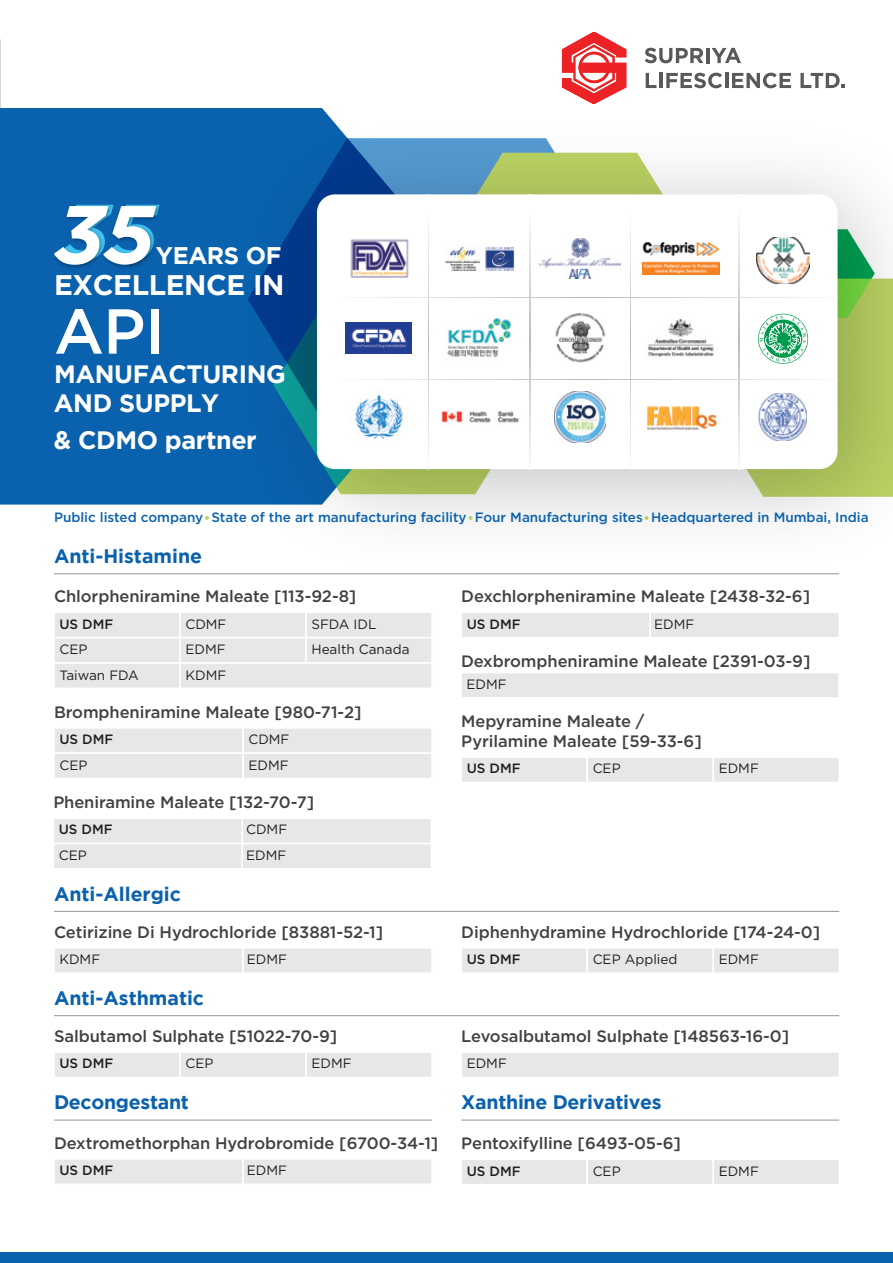
<style>
.page{position:relative;width:893px;height:1263px;background:#fff}
.page>*{position:absolute;margin:0;border:0;box-sizing:border-box;transform-origin:0 0}
.t1{font:italic 700 82.5px "Gotham";color:#fff}
.t2{font:500 63.3px "Gotham";color:#fff}
.t3{font:700 28.2px "Gotham";letter-spacing:-.015em;color:#fff}
.t4{font:700 25.05px/28.7px "Gotham";letter-spacing:-.015em;color:#fff}
.t5{font:700 24px "Gotham";letter-spacing:-.015em;color:#fff}
.t6{font:700 19.5px "Gotham";color:#0a61ad}
.t7{font:500 16.5px/19.8px "Gotham";letter-spacing:-.005em;color:#414042}
.t8{font:13.5px/25.5px "Gotham";color:#231f20}
.t9{font:500 13.5px "Gotham";color:#0a61ad}
.t10{font:500 13.5px "Gotham";color:#231f20}
.s1{font-size:79.5px;color:#3ec0ee}
</style>
<div class="page">
<hr style="left:54px;top:1120px;width:378px;height:1px;background:#939598">
<div style="left:53px;top:1158px;width:191px;height:27px;background:#e6e7e8;border:2px solid #fff"></div>
<div style="left:242px;top:1158px;width:191px;height:27px;background:#e6e7e8;border:2px solid #fff"></div>
<div style="left:0;top:108px;width:209px;height:397px;background:#0a61ad"></div>
<svg style="left:645px;top:48px;width:58px;height:15px"></svg>
<hr style="left:706px;top:48px;width:3px;height:15px;background:#58595b">
<svg style="left:712px;top:48px;width:29px;height:15px"></svg>
<svg style="left:646px;top:73px;width:11px;height:13px"></svg>
<hr style="left:659px;top:73px;width:4px;height:15px;background:#58595b">
<svg style="left:666px;top:73px;width:56px;height:13px"></svg>
<hr style="left:725px;top:73px;width:3px;height:15px;background:#58595b">
<svg style="left:732px;top:73px;width:59px;height:13px"></svg>
<svg style="left:800px;top:73px;width:45px;height:13px"></svg>
<svg style="left:562px;top:31px;width:64px;height:55px"></svg>
<hr style="left:54px;top:573px;width:785px;height:1px;background:#939598">
<div style="left:0;top:1253px;width:893px;height:10px;background:#0a61ad"></div>
<img style="left:209px;top:86px;width:669px;height:489px">
<div style="left:317px;top:194px;width:521px;height:275px;background:#fff;border-radius:18px"></div>
<div style="left:53px;top:611px;width:128px;height:27px;background:#e6e7e8;border:2px solid #fff"></div>
<div style="left:179px;top:611px;width:128px;height:27px;background:#e6e7e8;border:2px solid #fff"></div>
<div style="left:305px;top:611px;width:128px;height:27px;background:#e6e7e8;border:2px solid #fff"></div>
<div style="left:53px;top:637px;width:128px;height:27px;background:#e6e7e8;border:2px solid #fff"></div>
<div style="left:179px;top:637px;width:128px;height:27px;background:#e6e7e8;border:2px solid #fff"></div>
<div style="left:305px;top:637px;width:128px;height:27px;background:#e6e7e8;border:2px solid #fff"></div>
<div style="left:53px;top:662px;width:128px;height:27px;background:#e6e7e8;border:2px solid #fff"></div>
<div style="left:179px;top:662px;width:254px;height:27px;background:#e6e7e8;border:2px solid #fff"></div>
<div style="left:53px;top:727px;width:191px;height:27px;background:#e6e7e8;border:2px solid #fff"></div>
<div style="left:242px;top:727px;width:191px;height:27px;background:#e6e7e8;border:2px solid #fff"></div>
<div style="left:53px;top:752px;width:191px;height:27px;background:#e6e7e8;border:2px solid #fff"></div>
<div style="left:242px;top:752px;width:191px;height:27px;background:#e6e7e8;border:2px solid #fff"></div>
<div style="left:53px;top:817px;width:190px;height:27px;background:#e6e7e8;border:2px solid #fff"></div>
<div style="left:242px;top:817px;width:190px;height:27px;background:#e6e7e8;border:2px solid #fff"></div>
<div style="left:53px;top:843px;width:190px;height:27px;background:#e6e7e8;border:2px solid #fff"></div>
<div style="left:242px;top:843px;width:190px;height:27px;background:#e6e7e8;border:2px solid #fff"></div>
<div style="left:460px;top:611px;width:191px;height:27px;background:#e6e7e8;border:2px solid #fff"></div>
<div style="left:649px;top:611px;width:191px;height:27px;background:#e6e7e8;border:2px solid #fff"></div>
<div style="left:460px;top:756px;width:128px;height:27px;background:#e6e7e8;border:2px solid #fff"></div>
<div style="left:586px;top:756px;width:128px;height:27px;background:#e6e7e8;border:2px solid #fff"></div>
<div style="left:712px;top:756px;width:128px;height:27px;background:#e6e7e8;border:2px solid #fff"></div>
<div style="left:460px;top:672px;width:380px;height:27px;background:#e6e7e8;border:2px solid #fff"></div>
<hr style="left:54px;top:1015px;width:785px;height:1px;background:#939598">
<div style="left:53px;top:1051px;width:128px;height:27px;background:#e6e7e8;border:2px solid #fff"></div>
<div style="left:179px;top:1051px;width:128px;height:27px;background:#e6e7e8;border:2px solid #fff"></div>
<div style="left:305px;top:1051px;width:128px;height:27px;background:#e6e7e8;border:2px solid #fff"></div>
<div style="left:460px;top:1051px;width:380px;height:27px;background:#e6e7e8;border:2px solid #fff"></div>
<hr style="left:461px;top:1120px;width:378px;height:1px;background:#939598">
<div style="left:460px;top:1158px;width:128px;height:27px;background:#e6e7e8;border:2px solid #fff"></div>
<div style="left:586px;top:1158px;width:128px;height:27px;background:#e6e7e8;border:2px solid #fff"></div>
<div style="left:712px;top:1158px;width:128px;height:27px;background:#e6e7e8;border:2px solid #fff"></div>
<img style="left:355px;top:394px;width:48px;height:46px">
<img style="left:350px;top:239px;width:59px;height:39px">
<img style="left:648px;top:319px;width:48px;height:38px">
<img style="left:642px;top:243px;width:54px;height:31px">
<img style="left:346px;top:322px;width:66px;height:32px">
<img style="left:645px;top:405px;width:51px;height:25px">
<img style="left:445px;top:247px;width:69px;height:24px">
<img style="left:441px;top:410px;width:78px;height:13px">
<img style="left:539px;top:239px;width:82px;height:39px">
<svg style="left:696px;top:229px;width:197px;height:268px"></svg>
<img style="left:447px;top:318px;width:65px;height:40px">
<img style="left:757px;top:237px;width:52px;height:47px">
<img style="left:555px;top:313px;width:51px;height:50px">
<img style="left:555px;top:391px;width:51px;height:52px">
<svg style="left:428px;top:223px;width:1px;height:118px"></svg>
<svg style="left:428px;top:341px;width:1px;height:119px"></svg>
<svg style="left:530px;top:223px;width:1px;height:118px"></svg>
<svg style="left:530px;top:341px;width:1px;height:119px"></svg>
<svg style="left:630px;top:223px;width:1px;height:118px"></svg>
<svg style="left:630px;top:341px;width:1px;height:119px"></svg>
<svg style="left:739px;top:223px;width:1px;height:118px"></svg>
<svg style="left:739px;top:341px;width:1px;height:128px"></svg>
<svg style="left:361px;top:297px;width:228px;height:1px"></svg>
<svg style="left:589px;top:297px;width:249px;height:1px"></svg>
<svg style="left:361px;top:379px;width:228px;height:1px"></svg>
<svg style="left:589px;top:379px;width:249px;height:1px"></svg>
<img style="left:50px;top:190px;width:113px;height:96px">
<div style="left:53px;top:947px;width:191px;height:27px;background:#e6e7e8;border:2px solid #fff"></div>
<div style="left:242px;top:947px;width:191px;height:27px;background:#e6e7e8;border:2px solid #fff"></div>
<hr style="left:54px;top:911px;width:785px;height:1px;background:#939598">
<div style="left:460px;top:947px;width:128px;height:27px;background:#e6e7e8;border:2px solid #fff"></div>
<div style="left:586px;top:947px;width:128px;height:27px;background:#e6e7e8;border:2px solid #fff"></div>
<div style="left:712px;top:947px;width:128px;height:27px;background:#e6e7e8;border:2px solid #fff"></div>
<svg style="left:205px;top:516px;width:4px;height:4px"></svg>
<svg style="left:469px;top:516px;width:4px;height:4px"></svg>
<svg style="left:645px;top:516px;width:4px;height:4px"></svg>
<h1 class="t1" style="left:55px;top:187px;width:100px">3 5<span class="s1">3</span></h1>
<h3 class="t5" style="left:156px;top:241px;width:127px">YEARS OF</h3>
<h3 class="t3" style="left:54px;top:269px;width:232px">EXCELLENCE IN</h3>
<h2 class="t2" style="left:54px;top:290px;width:112px">API</h2>
<h3 class="t4" style="left:54px;top:359px;width:233px">MANUFACTURING<br>AND SUPPLY</h3>
<h3 class="t4" style="left:54px;top:425px;width:204px">&amp; CDMO partner</h3>
<p class="t9" style="left:54px;top:508px;width:816px">Public listed company State of the art manufacturing facility Four Manufacturing sites Headquartered in Mumbai, India</p>
<p class="t6" style="left:54px;top:545px;width:150px">Anti-Histamine</p>
<p class="t7" style="left:54px;top:586px;width:304px">Chlorpheniramine Maleate [113-92-8]</p>
<p class="t8" style="left:185px;top:611px;width:43px;text-align:justify">CDMF EDMF KDMF</p>
<p class="t8" style="left:311px;top:611px;width:100px">SFDA IDL<br>Health Canada</p>
<p class="t7" style="left:54px;top:702px;width:309px">Brompheniramine Maleate [980-71-2]</p>
<p class="t10" style="left:59px;top:730px;width:56px">US DMF</p>
<p class="t8" style="left:59px;top:752px;width:30px">CEP</p>
<p class="t10" style="left:59px;top:615px;width:56px">US DMF</p>
<p class="t8" style="left:59px;top:636px;width:81px">CEP<br>Taiwan FDA</p>
<p class="t8" style="left:248px;top:726px;width:43px">CDMF<br>EDMF</p>
<p class="t7" style="left:53px;top:792px;width:262px">Pheniramine Maleate [132-70-7]</p>
<p class="t10" style="left:59px;top:821px;width:56px">US DMF</p>
<p class="t8" style="left:59px;top:842px;width:30px">CEP</p>
<p class="t8" style="left:246px;top:817px;width:43px">CDMF<br>EDMF</p>
<p class="t7" style="left:461px;top:586px;width:350px">Dexchlorpheniramine Maleate [2438-32-6]</p>
<p class="t10" style="left:467px;top:615px;width:56px">US DMF</p>
<p class="t8" style="left:654px;top:611px;width:42px">EDMF</p>
<p class="t7" style="left:461px;top:651px;width:351px">Dexbrompheniramine Maleate [2391-03-9]</p>
<p class="t8" style="left:466px;top:671px;width:42px">EDMF</p>
<p class="t7" style="left:461px;top:711px;width:242px">Mepyramine Maleate /<br>Pyrilamine Maleate [59-33-6]</p>
<p class="t10" style="left:467px;top:760px;width:56px">US DMF</p>
<p class="t8" style="left:593px;top:755px;width:30px">CEP</p>
<p class="t8" style="left:719px;top:755px;width:42px">EDMF</p>
<p class="t6" style="left:54px;top:882px;width:128px">Anti-Allergic</p>
<p class="t7" style="left:54px;top:922px;width:331px">Cetirizine Di Hydrochloride [83881-52-1]</p>
<p class="t7" style="left:461px;top:922px;width:361px">Diphenhydramine Hydrochloride [174-24-0]</p>
<p class="t8" style="left:59px;top:946px;width:42px">KDMF</p>
<p class="t8" style="left:247px;top:946px;width:42px">EDMF</p>
<p class="t10" style="left:467px;top:950px;width:56px">US DMF</p>
<p class="t8" style="left:593px;top:946px;width:86px">CEP Applied</p>
<p class="t8" style="left:719px;top:946px;width:42px">EDMF</p>
<p class="t6" style="left:54px;top:987px;width:152px">Anti-Asthmatic</p>
<p class="t7" style="left:54px;top:1026px;width:285px">Salbutamol Sulphate [51022-70-9]</p>
<p class="t10" style="left:59px;top:1055px;width:56px">US DMF</p>
<p class="t8" style="left:185px;top:1050px;width:30px">CEP</p>
<p class="t8" style="left:311px;top:1050px;width:42px">EDMF</p>
<p class="t6" style="left:54px;top:1091px;width:136px">Decongestant</p>
<p class="t7" style="left:54px;top:1133px;width:386px">Dextromethorphan Hydrobromide [6700-34-1]</p>
<p class="t10" style="left:59px;top:1161px;width:56px">US DMF</p>
<p class="t8" style="left:247px;top:1157px;width:42px">EDMF</p>
<p class="t7" style="left:461px;top:1026px;width:329px">Levosalbutamol Sulphate [148563-16-0]</p>
<p class="t8" style="left:467px;top:1050px;width:42px">EDMF</p>
<p class="t6" style="left:461px;top:1091px;width:202px">Xanthine Derivatives</p>
<p class="t7" style="left:461px;top:1133px;width:221px">Pentoxifylline [6493-05-6]</p>
<p class="t10" style="left:467px;top:1162px;width:56px">US DMF</p>
<p class="t8" style="left:593px;top:1158px;width:30px">CEP</p>
<p class="t8" style="left:719px;top:1158px;width:42px">EDMF</p>
</div>
